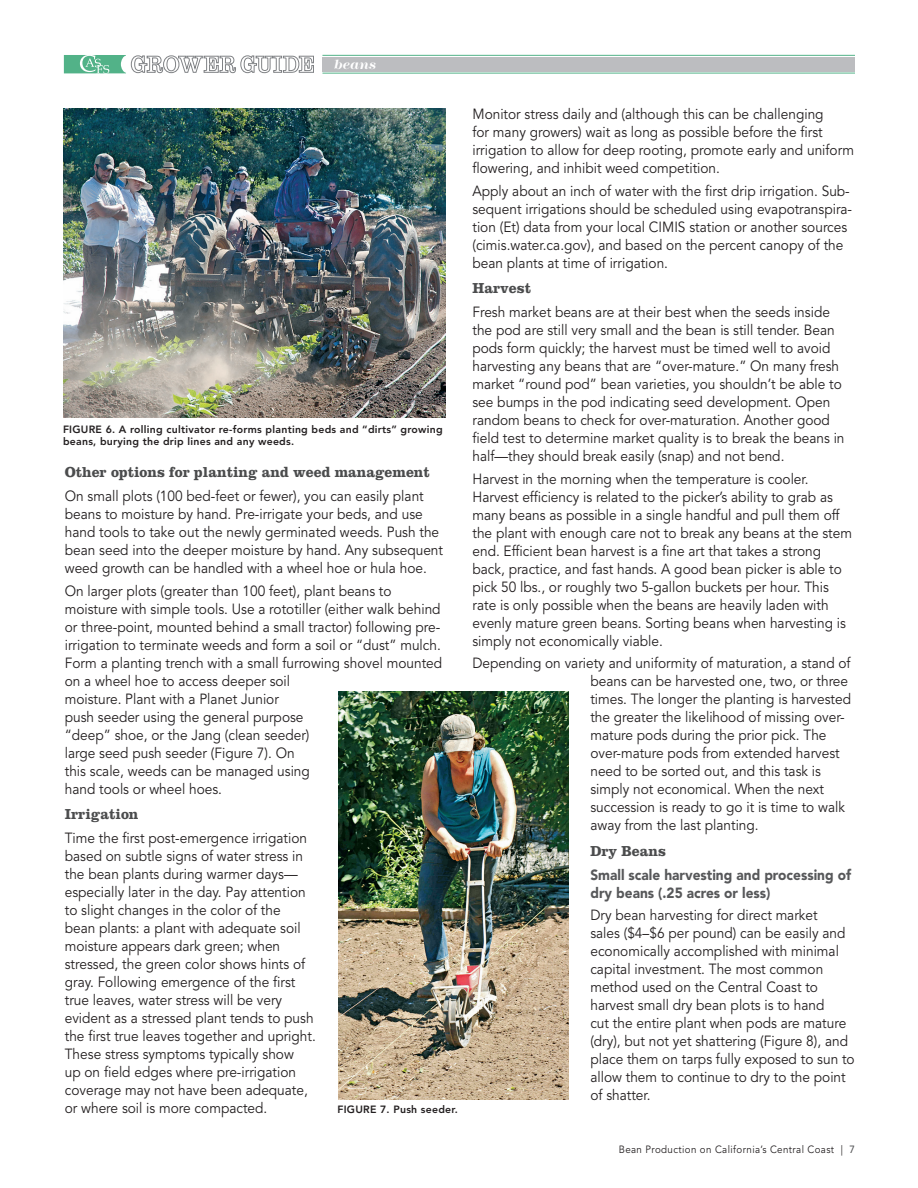
<style>
.page{position:relative;width:918px;height:1188px;background:#fff}
.page>*{position:absolute;margin:0;border:0;box-sizing:border-box;transform-origin:0 0}
.subhead{font:700 15px "Clarendon";color:#4b4c4d;scale:.95 1}
.body_copy{font:14.7px/18px "Avenir LT Std";color:#231f20;scale:.93 1}
.body_copy-2{font:900 14.7px/18px "Avenir LT Std";color:#57585a;scale:.93 1}
.t1{font:italic 700 13.65px "Modern 216";color:#fff}
.t2{font:800 10.5px/12px "Avenir LT Std";letter-spacing:.025em;color:#231f20}
.t3{font:10.5px "Avenir LT Std";letter-spacing:.04em;color:#231f20;scale:.93 1}
.s1{font-weight:500;color:#57585a}
</style>
<div class="page">
<hr style="left:322px;top:55px;width:533px;height:1px;background:#52b288">
<hr style="left:322px;top:73px;width:533px;height:1px;background:#52b288">
<div style="left:323px;top:57px;width:532px;height:14px;background:#bcbdc0"></div>
<svg style="left:64px;top:55px;width:250px;height:19px"></svg>
<img style="left:338px;top:691px;width:231px;height:409px">
<img style="left:63px;top:108px;width:383px;height:310px">
<p class="t1" style="left:334px;top:57px;width:43px">beans</p>
<p class="t2" style="left:63px;top:423px;width:381px">FIGURE 6. A rolling cultivator re-forms planting beds and “dirts” growing beans, burying the drip lines and any weeds.</p>
<p class="subhead" style="left:65px;top:463px;width:386px">Other options for planting and weed management</p>
<p class="body_copy" style="left:65px;top:488px;width:408px">On small plots (100 bed-feet or fewer), you can easily plant beans to moisture by hand. Pre-irrigate your beds, and use hand tools to take out the newly germinated weeds. Push the bean seed into the deeper moisture by hand. Any subsequent weed growth can be handled with a wheel hoe or hula hoe.</p>
<p class="body_copy" style="left:65px;top:582px;width:407px">On larger plots (greater than 100 feet), plant beans to moisture with simple tools. Use a rototiller (either walk behind or three-point, mounted behind a small tractor) following pre&shy;irrigation to terminate weeds and form a soil or “dust” mulch.<br>Form a planting trench with a small furrowing shovel mounted on a wheel hoe to access deeper soil<br>moisture. Plant with a Planet Junior<br>push seeder using the general purpose<br>“deep” shoe, or the Jang (clean seeder)<br>large seed push seeder (Figure 7). On<br>this scale, weeds can be managed using<br>hand tools or wheel hoes.</p>
<p class="subhead" style="left:65px;top:805px;width:79px">Irrigation</p>
<p class="body_copy" style="left:65px;top:830px;width:271px">Time the first post-emergence irrigation based on subtle signs of water stress in the bean plants during warmer days— especially later in the day. Pay attention to slight changes in the color of the<br>bean plants: a plant with adequate soil moisture appears dark green; when stressed, the green color shows hints of gray. Following emergence of the first true leaves, water stress will be very evident as a stressed plant tends to push the first true leaves together and upright.<br>These stress symptoms typically show<br>up on field edges where pre-irrigation coverage may not have been adequate, or where soil is more compacted.</p>
<p class="t2" style="left:338px;top:1103px;width:122px">FIGURE 7. Push seeder.</p>
<p class="body_copy" style="left:472px;top:105px;width:412px">Monitor stress daily and (although this can be challenging<br>for many growers) wait as long as possible before the first irrigation to allow for deep rooting, promote early and uniform flowering, and inhibit weed competition.</p>
<p class="body_copy" style="left:472px;top:182px;width:410px">Apply about an inch of water with the first drip irrigation. Sub&shy;sequent irrigations should be scheduled using evapotranspira&shy;tion (Et) data from your local CIMIS station or another sources (cimis.water.ca.gov), and based on the percent canopy of the bean plants at time of irrigation.</p>
<p class="subhead" style="left:472px;top:279px;width:63px">Harvest</p>
<p class="body_copy" style="left:472px;top:303px;width:402px">Fresh market beans are at their best when the seeds inside the pod are still very small and the bean is still tender. Bean pods form quickly; the harvest must be timed well to avoid harvesting any beans that are “over-mature.” On many fresh market “round pod” bean varieties, you shouldn’t be able to see bumps in the pod indicating seed development. Open random beans to check for over-maturation. Another good field test to determine market quality is to break the beans in half—they should break easily (snap) and not bend.</p>
<p class="body_copy" style="left:472px;top:470px;width:410px">Harvest in the morning when the temperature is cooler.<br>Harvest efficiency is related to the picker’s ability to grab as many beans as possible in a single handful and pull them off the plant with enough care not to break any beans at the stem end. Efficient bean harvest is a fine art that takes a strong back, practice, and fast hands. A good bean picker is able to pick 50 lbs., or roughly two 5-gallon buckets per hour. This rate is only possible when the beans are heavily laden with evenly mature green beans. Sorting beans when harvesting is simply not economically viable.</p>
<p class="body_copy" style="left:590px;top:654px;width:282px;text-indent:-118px">Depending on variety and uniformity of maturation, a stand of beans can be harvested one, two, or three times. The longer the planting is harvested the greater the likelihood of missing over&shy;mature pods during the prior pick. The over-mature pods from extended harvest need to be sorted out, and this task is simply not economical. When the next succession is ready to go it is time to walk away from the last planting.</p>
<p class="subhead" style="left:590px;top:842px;width:81px">Dry Beans</p>
<p class="body_copy-2" style="left:590px;top:865px;width:282px">Small scale harvesting and processing of dry beans (.25 acres or less)</p>
<p class="body_copy" style="left:590px;top:906px;width:286px">Dry bean harvesting for direct market<br>sales ($4–$6 per pound) can be easily and economically accomplished with minimal capital investment. The most common method used on the Central Coast to harvest small dry bean plots is to hand<br>cut the entire plant when pods are mature (dry), but not yet shattering (Figure 8), and place them on tarps fully exposed to sun to allow them to continue to dry to the point of shatter.</p>
<p class="t3" style="left:619px;top:1144px;width:255px">Bean Production on California’s Central Coast | <span class="s1">7</span></p>
</div>
